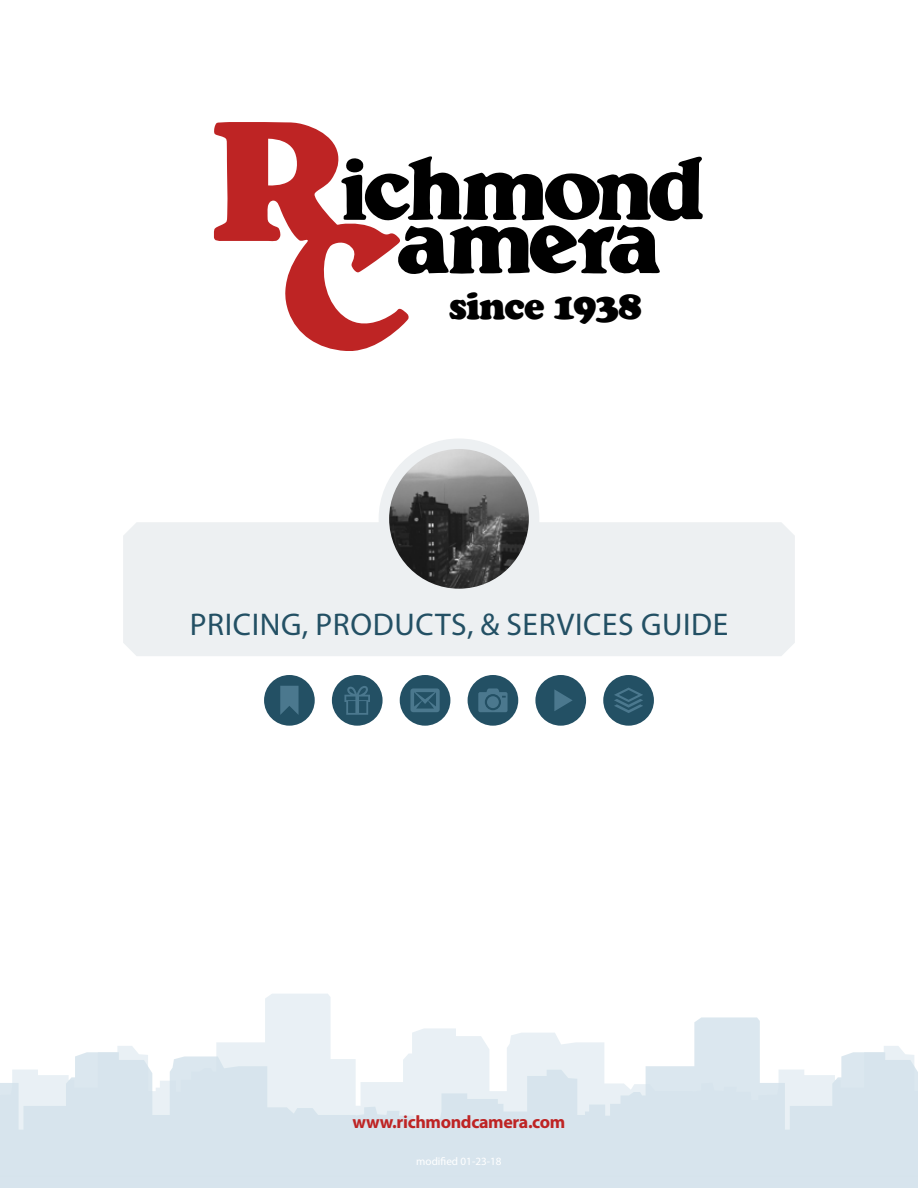
<style>
.page{position:relative;width:918px;height:1188px;background:#fff}
.page>*{position:absolute;margin:0;border:0;box-sizing:border-box;transform-origin:0 0}
.t1{font:900 39.75px "Cooper";letter-spacing:-.02em;color:#000}
.t2{font:31.5px "Myriad Pro";letter-spacing:.02em;color:#235064}
.t3{font:700 18px "Myriad Pro";letter-spacing:-.02em;color:#be2424}
.t4{font:11.1px "Myriad Pro";color:#fff}
</style>
<div class="page">
<div style="left:1px;top:1176px;width:917px;height:12px;background:#d7e4ed"></div>
<svg style="left:0;top:994px;width:918px;height:182px;fill:#dbe7ef"></svg>
<hr style="left:0;top:1101px;width:1px;height:87px;background:#4b788e">
<hr style="left:0;top:0;width:1px;height:157px;background:#edf0f2">
<div style="left:123px;top:522px;width:672px;height:134px;background:#edf0f2"></div>
<img style="left:384px;top:444px;width:150px;height:150px;border-radius:75px">
<div style="left:379px;top:438px;width:160px;height:161px;border:10px solid #edf0f2;border-radius:50%"></div>
<div style="left:264px;top:675px;width:51px;height:51px;background:#235064;border-radius:50%"></div>
<svg style="left:280px;top:686px;width:19px;height:29px"></svg>
<div style="left:603px;top:675px;width:51px;height:51px;background:#235064;border-radius:50%"></div>
<svg style="left:614px;top:688px;width:29px;height:25px"></svg>
<div style="left:468px;top:675px;width:50px;height:51px;background:#235064;border-radius:50%"></div>
<svg style="left:478px;top:688px;width:30px;height:24px"></svg>
<div style="left:332px;top:675px;width:51px;height:51px;background:#235064;border-radius:50%"></div>
<svg style="left:344px;top:686px;width:26px;height:29px"></svg>
<div style="left:400px;top:675px;width:50px;height:51px;background:#235064;border-radius:50%"></div>
<svg style="left:410px;top:688px;width:30px;height:24px"></svg>
<div style="left:535px;top:675px;width:51px;height:51px;background:#235064;border-radius:50%"></div>
<svg style="left:554px;top:689px;width:18px;height:22px"></svg>
<svg style="left:214px;top:122px;width:195px;height:229px"></svg>
<svg style="left:341px;top:156px;width:362px;height:118px"></svg>
<p class="t1" style="left:449px;top:283px;width:194px">since 1938</p>
<p class="t2" style="left:190px;top:605px;width:540px">PRICING, PRODUCTS, &amp; SERVICES GUIDE</p>
<p class="t3" style="left:353px;top:1111px;width:214px">www.richmondcamera.com</p>
<p class="t4" style="left:416px;top:1155px;width:87px">MODIFIED 01-23-18</p>
</div>
